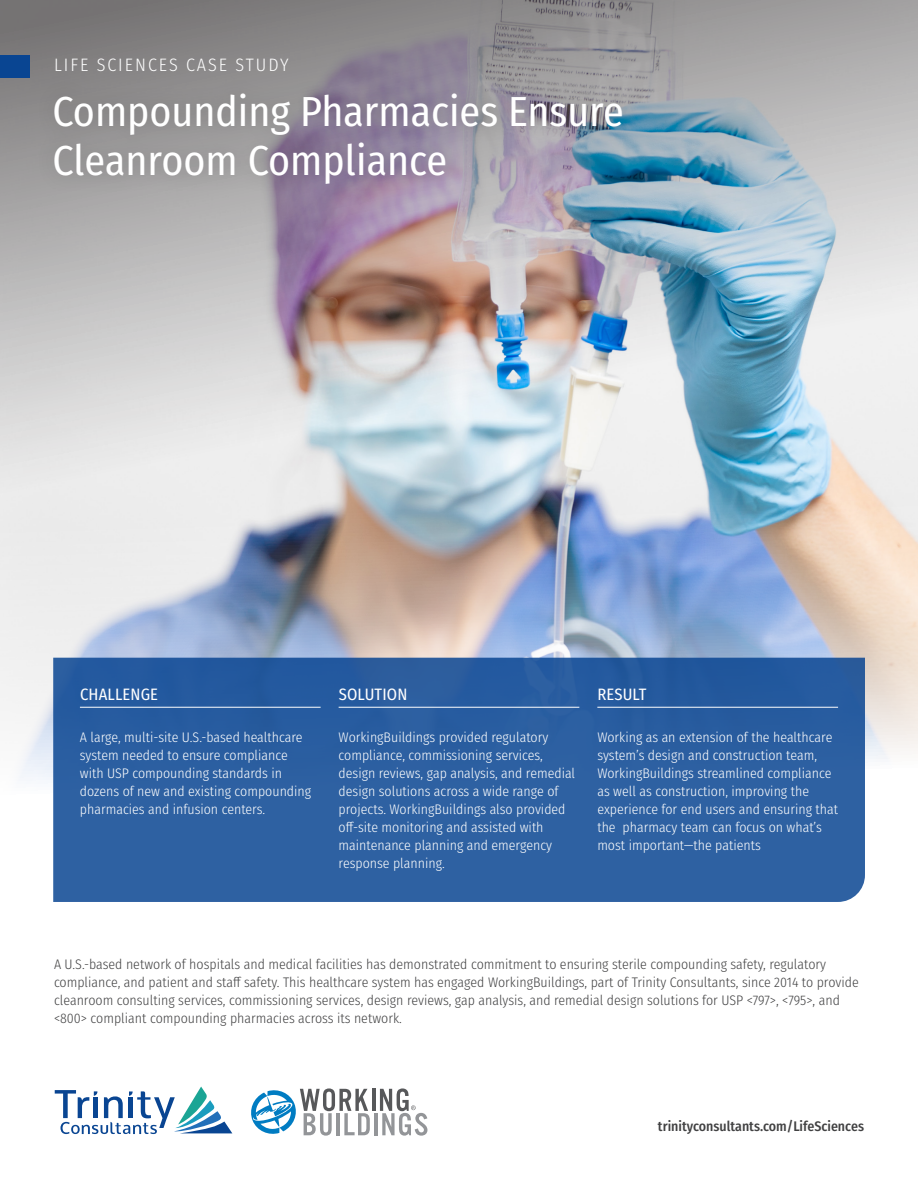
<style>
.page{position:relative;width:918px;height:1188px;background:#fff}
.page>*{position:absolute;margin:0;border:0;box-sizing:border-box;transform-origin:0 0}
.t1{font:42px/49.5px "Fira Sans Condensed";color:#fff}
.t2{font:300 18px "Fira Sans Condensed";letter-spacing:.11em;color:#fff}
.t3{font:16.5px "Fira Sans Condensed";letter-spacing:.01em;color:#fff}
.Copy_Callout_Box{font:300 13.8px/18px "Fira Sans Condensed";color:#fff}
.Body_Copy{font:300 13.8px/18px "Fira Sans Condensed";color:#414142}
.t4{font:500 13.8px "Fira Sans Condensed";color:#414142}
</style>
<div class="page">
<img style="left:0;top:578px;width:918px;height:203px">
<img style="left:0;top:0;width:918px;height:578px">
<div style="left:0;top:55px;width:30px;height:23px;background:#094592"></div>
<svg style="left:53px;top:658px;width:812px;height:244px;background:#2b5ea0"></svg>
<div style="left:36px;top:76px;width:604px;height:125px;background:#414142;opacity:.29"></div>
<hr style="left:80px;top:707px;width:241px;height:1px;background:#fff">
<hr style="left:339px;top:707px;width:240px;height:1px;background:#fff">
<hr style="left:597px;top:707px;width:241px;height:1px;background:#fff">
<svg style="left:55px;top:1087px;width:177px;height:47px"></svg>
<hr style="left:372px;top:1089px;width:3px;height:22px;background:#57585a">
<svg style="left:251px;top:1088px;width:119px;height:48px"></svg>
<hr style="left:374px;top:1113px;width:4px;height:22px;background:#939598">
<svg style="left:380px;top:1088px;width:47px;height:48px"></svg>
<h2 class="t2" style="left:54px;top:52px;width:236px">LIFE SCIENCES CASE STUDY</h2>
<p class="t1" style="left:52px;top:85px;width:573px">Compounding Pharmacies Ensure<br>Cleanroom Compliance</p>
<p class="t3" style="left:80px;top:682px;width:80px">CHALLENGE</p>
<p class="t3" style="left:339px;top:682px;width:70px">SOLUTION</p>
<p class="t3" style="left:597px;top:682px;width:50px">RESULT</p>
<p class="Copy_Callout_Box" style="left:80px;top:728px;width:233px">A large, multi-site U.S.-based healthcare system needed to ensure compliance with USP compounding standards in dozens of new and existing compounding pharmacies and infusion centers.</p>
<p class="Copy_Callout_Box" style="left:339px;top:728px;width:238px">WorkingBuildings provided regulatory compliance, commissioning services, design reviews, gap analysis, and remedial design solutions across a wide range of projects. WorkingBuildings also provided off-site monitoring and assisted with maintenance planning and emergency response planning.</p>
<p class="Copy_Callout_Box" style="left:597px;top:728px;width:242px">Working as an extension of the healthcare system’s design and construction team, WorkingBuildings streamlined compliance as well as construction, improving the experience for end users and ensuring that the pharmacy team can focus on what’s most important—the patients</p>
<p class="Body_Copy" style="left:54px;top:955px;width:806px">A U.S.-based network of hospitals and medical facilities has demonstrated commitment to ensuring sterile compounding safety, regulatory compliance, and patient and staff safety. This healthcare system has engaged WorkingBuildings, part of Trinity Consultants, since 2014 to provide cleanroom consulting services, commissioning services, design reviews, gap analysis, and remedial design solutions for USP &lt;797&gt;, &lt;795&gt;, and &lt;800&gt; compliant compounding pharmacies across its network.</p>
<p class="t4" style="left:658px;top:1115px;width:208px">trinityconsultants.com/LifeSciences</p>
</div>
